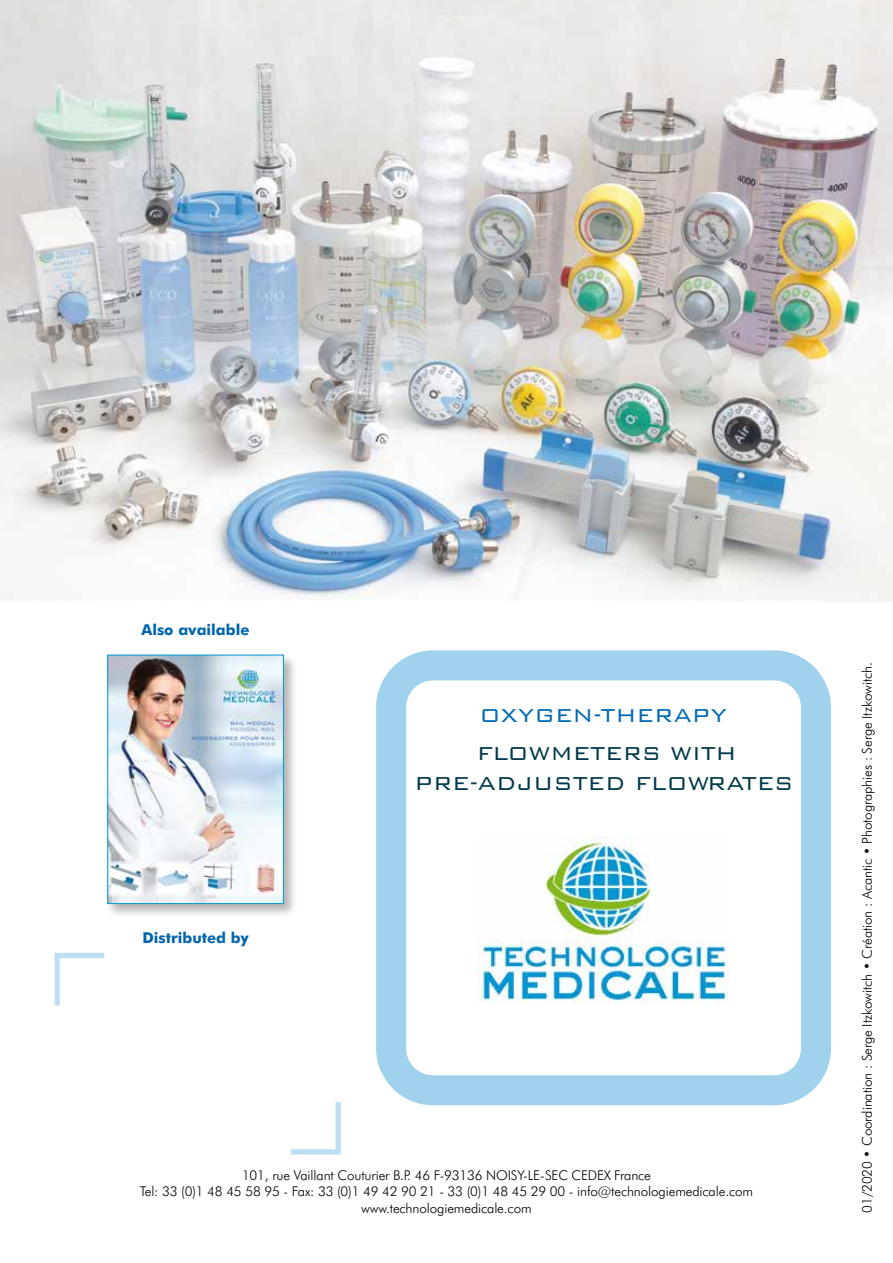
<style>
.page{position:relative;width:893px;height:1263px;background:#fff}
.page>*{position:absolute;margin:0;border:0;box-sizing:border-box;transform-origin:0 0}
.t1{font:300 25.05px/30px "Bank Gothic BT";color:#003a4c;text-align:center}
.t2{font:300 25.05px "Bank Gothic BT";color:#006ab3}
.t3{font:700 15px "Futura BT";color:#0065ae}
.t4{font:300 13.5px/16.2px "Futura BT";letter-spacing:-.01em;color:#000;text-align:center}
</style>
<div class="page">
<svg style="left:376px;top:650px;width:455px;height:455px"></svg>
<img style="left:477px;top:837px;width:252px;height:166px">
<svg style="left:55px;top:953px;width:49px;height:52px"></svg>
<svg style="left:291px;top:1102px;width:50px;height:52px"></svg>
<div style="left:106px;top:653px;width:192px;height:265px;background:#000;opacity:.3"></div>
<img style="left:110px;top:657px;width:172px;height:245px">
<div style="left:108px;top:655px;width:176px;height:249px;border:1px solid #0097d5"></div>
<img style="left:0;top:0;width:893px;height:602px">
<p class="t3" style="left:142px;top:620px;width:110px">Also available</p>
<p class="t3" style="left:142px;top:929px;width:108px">Distributed by</p>
<h1 class="t2" style="left:480px;top:702px;width:249px">OXYGEN-THERAPY</h1>
<h1 class="t1" style="left:415px;top:738px;width:381px">FLOWMETERS WITH<br>PRE-ADJUSTED FLOWRATES</h1>
<p class="t4" style="left:140px;top:1167px;width:615px">101, rue Vaillant Couturier B.P. 46 F-93136 NOISY-LE-SEC CEDEX France<br>Tel: 33 (0)1 48 45 58 95 - Fax: 33 (0)1 49 42 90 21 - 33 (0)1 48 45 29 00 - info@technologiemedicale.com www.technologiemedicale.com</p>
<p class="t4" style="left:859px;top:1212px;width:552px;rotate:-90deg">01/2020 • Coordination : Serge Itzkowitch • Création : Acantic • Photographies : Serge Itzkowitch.</p>
</div>
